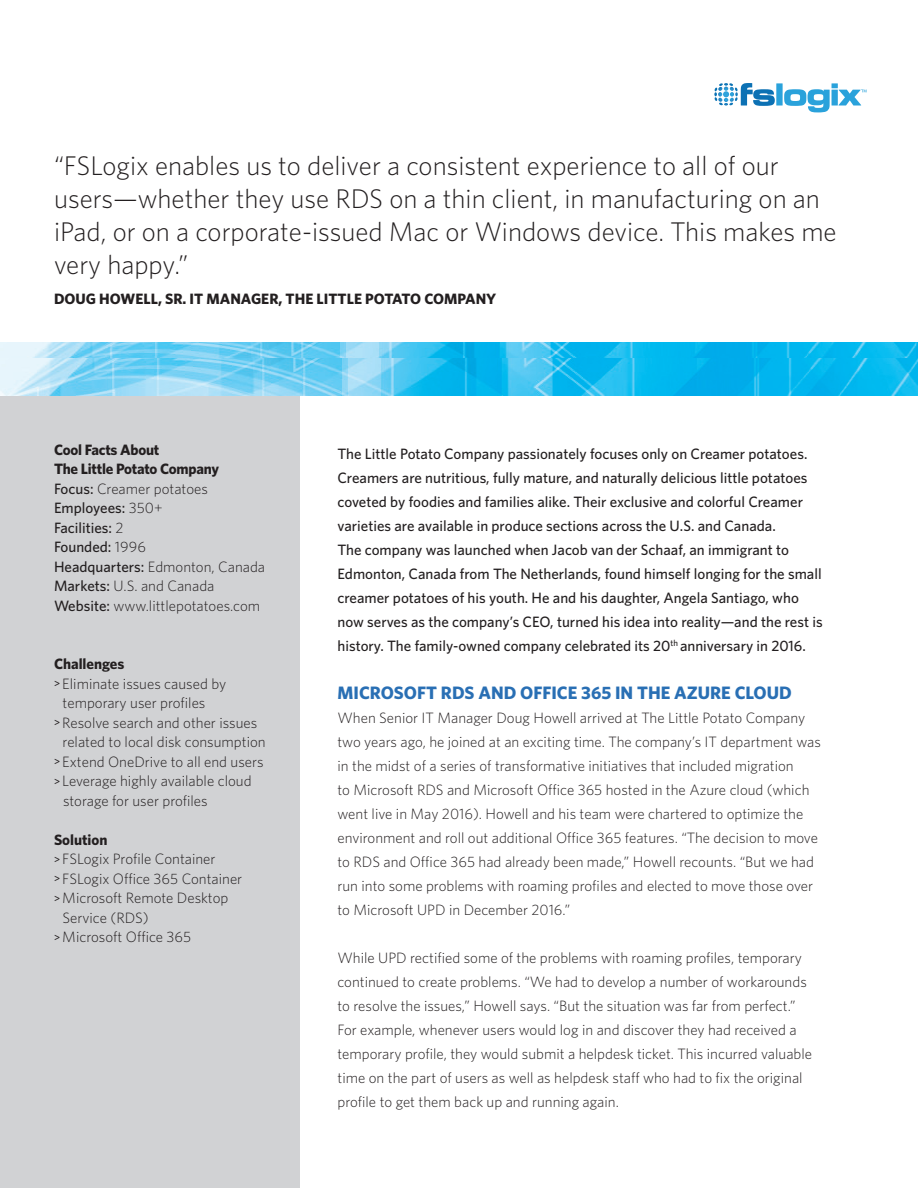
<style>
.page{position:relative;width:918px;height:1188px;background:#fff}
.page>*{position:absolute;margin:0;border:0;box-sizing:border-box;transform-origin:0 0}
.t1{font:300 27px/33px "Whitney";color:#231f20}
.t2{font:700 18px "Whitney";color:#296fb4}
.t3{font:300 15px/24px "Whitney";color:#231f20}
.t4{font:500 15px/24px "Whitney";color:#231f20}
.t5{font:700 15px "Whitney";color:#231f20}
.s1{font-weight:700}
.s2{font-weight:500}
.s3{font-weight:500;font-size:10.5px}
</style>
<div class="page">
<div style="left:776px;top:83px;width:7px;height:23px;background:#2aa2db"></div>
<svg style="left:784px;top:83px;width:82px;height:29px"></svg>
<svg style="left:714px;top:83px;width:61px;height:23px"></svg>
<img style="left:0;top:342px;width:918px;height:16px">
<div style="left:0;top:366px;width:299px;height:822px;background:#d1d2d4"></div>
<img style="left:0;top:358px;width:918px;height:37px">
<h1 class="t1" style="left:54px;top:148px;width:784px">“FSLogix enables us to deliver a consistent experience to all of our users—whether they use RDS on a thin client, in manufacturing on an iPad, or on a corporate-issued Mac or Windows device. This makes me very happy.”</h1>
<p class="t5" style="left:54px;top:289px;width:444px">DOUG HOWELL, SR. IT MANAGER, THE LITTLE POTATO COMPANY</p>
<p class="t3" style="left:54px;top:439px;width:213px;line-height:19.5px"><span class="s1">Cool Facts About<br>The Little Potato Company<br></span><span class="s2">Focus:</span> Creamer potatoes<br><span class="s2">Employees:</span> 350+<br><span class="s2">Facilities:</span> 2<br><span class="s2">Founded:</span> 1996<br><span class="s2">Headquarters:</span> Edmonton, Canada<br><span class="s2">Markets:</span> U.S. and Canada<br><span class="s2">Website:</span> www.littlepotatoes.com</p>
<p class="t5" style="left:54px;top:654px;width:72px">Challenges</p>
<p class="t3" style="left:54px;top:671px;width:174px"><span class="s3">&gt;</span> Eliminate issues caused by</p>
<p class="t3" style="left:63px;top:691px;width:144px">temporary user profiles</p>
<p class="t3" style="left:54px;top:710px;width:205px"><span class="s3">&gt;</span> Resolve search and other issues</p>
<p class="t3" style="left:63px;top:730px;width:205px">related to local disk consumption</p>
<p class="t3" style="left:54px;top:749px;width:211px"><span class="s3">&gt;</span> Extend OneDrive to all end users</p>
<p class="t3" style="left:54px;top:769px;width:199px"><span class="s3">&gt;</span> Leverage highly available cloud</p>
<p class="t3" style="left:63px;top:788px;width:146px">storage for user profiles</p>
<p class="t5" style="left:54px;top:830px;width:55px">Solution</p>
<p class="t3" style="left:54px;top:847px;width:163px"><span class="s3">&gt;</span> FSLogix Profile Container</p>
<p class="t3" style="left:54px;top:866px;width:190px"><span class="s3">&gt;</span> FSLogix Office 365 Container</p>
<p class="t3" style="left:54px;top:886px;width:176px"><span class="s3">&gt;</span> Microsoft Remote Desktop</p>
<p class="t3" style="left:63px;top:905px;width:87px">Service (RDS)</p>
<p class="t3" style="left:54px;top:925px;width:139px"><span class="s3">&gt;</span> Microsoft Office 365</p>
<p class="t4" style="left:338px;top:442px;width:487px">The Little Potato Company passionately focuses only on Creamer potatoes.<br>Creamers are nutritious, fully mature, and naturally delicious little potatoes coveted by foodies and families alike. Their exclusive and colorful Creamer varieties are available in produce sections across the U.S. and Canada.<br>The company was launched when Jacob van der Schaaf, an immigrant to Edmonton, Canada from The Netherlands, found himself longing for the small creamer potatoes of his youth. He and his daughter, Angela Santiago, who now serves as the company’s CEO, turned his idea into reality—and the rest is history. The family-owned company celebrated its 20<sup>th</sup> anniversary in 2016.</p>
<p class="t2" style="left:338px;top:681px;width:456px">MICROSOFT RDS AND OFFICE 365 IN THE AZURE CLOUD</p>
<p class="t3" style="left:338px;top:705px;width:485px">When Senior IT Manager Doug Howell arrived at The Little Potato Company two years ago, he joined at an exciting time. The company’s IT department was in the midst of a series of transformative initiatives that included migration<br>to Microsoft RDS and Microsoft Office 365 hosted in the Azure cloud (which went live in May 2016). Howell and his team were chartered to optimize the environment and roll out additional Office 365 features. “The decision to move to RDS and Office 365 had already been made,” Howell recounts. “But we had run into some problems with roaming profiles and elected to move those over to Microsoft UPD in December 2016.”</p>
<p class="t3" style="left:338px;top:945px;width:476px">While UPD rectified some of the problems with roaming profiles, temporary continued to create problems. “We had to develop a number of workarounds to resolve the issues,” Howell says. “But the situation was far from perfect.” For example, whenever users would log in and discover they had received a temporary profile, they would submit a helpdesk ticket. This incurred valuable time on the part of users as well as helpdesk staff who had to fix the original profile to get them back up and running again.</p>
</div>
